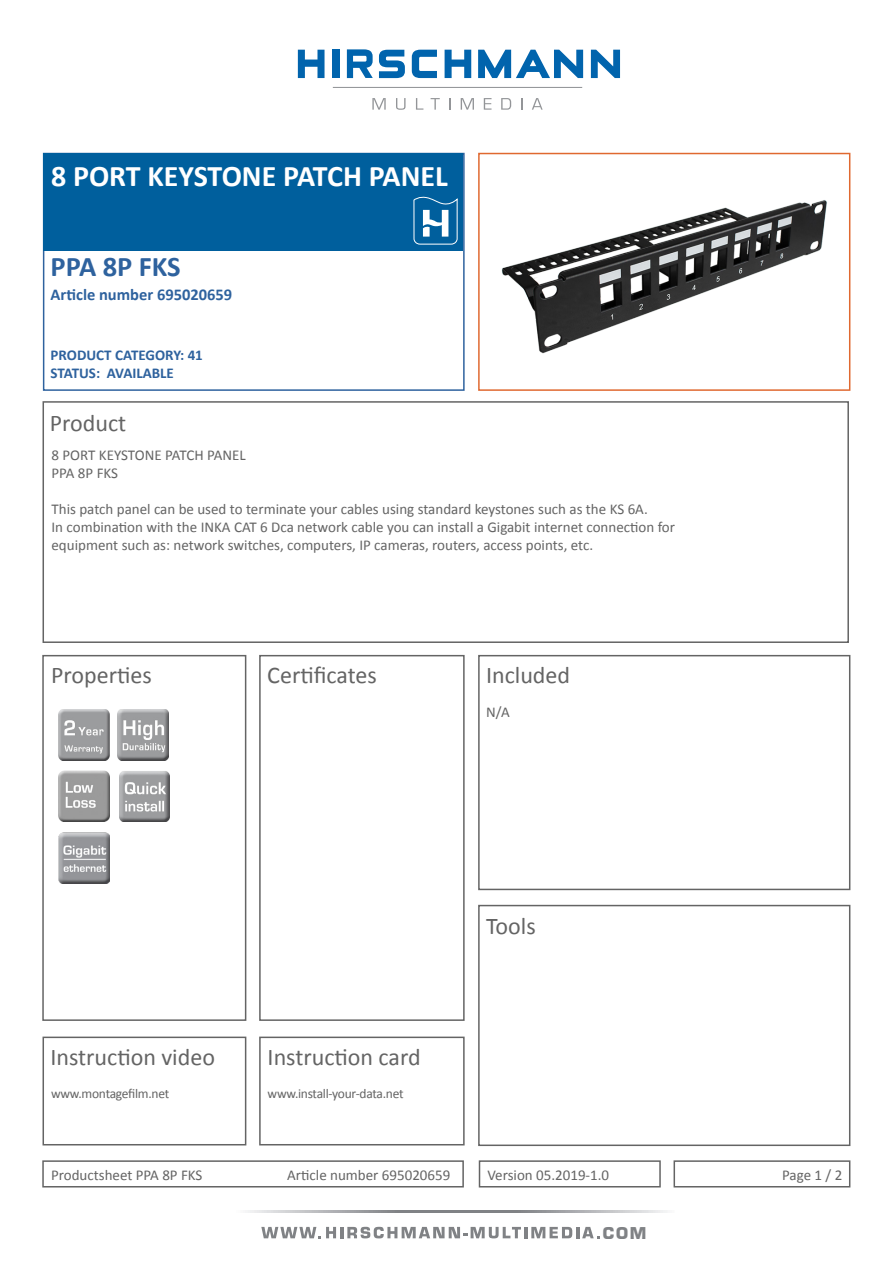
<style>
.page{position:relative;width:893px;height:1263px;background:#fff}
.page>*{position:absolute;margin:0;border:0;box-sizing:border-box;transform-origin:0 0}
.t1{font:700 30px "Calibri";color:#fff}
.t2{font:700 28.5px "Calibri";color:#2e629e}
.t3{font:24px "Calibri";color:#646464}
.t4{font:700 16.5px "Calibri";color:#2e629e}
.t5{font:700 15.9px "Eurostile LT Std";color:#808285}
.t6{font:15px/18px "Calibri";color:#646464}
.t7{font:700 15px/18px "Calibri";color:#2e629e}
.t8{font:13.5px "Calibri";letter-spacing:-.02em;color:#646464}
</style>
<div class="page">
<div style="left:478px;top:905px;width:372px;height:241px;border:2px solid #646464"></div>
<div style="left:42px;top:655px;width:204px;height:366px;border:2px solid #646464"></div>
<div style="left:43px;top:1036px;width:203px;height:109px;border:2px solid #646464"></div>
<div style="left:478px;top:655px;width:372px;height:235px;border:2px solid #646464"></div>
<img style="left:501px;top:200px;width:326px;height:154px">
<div style="left:478px;top:153px;width:372px;height:238px;border:2px solid #e06930"></div>
<div style="left:43px;top:153px;width:422px;height:238px;border:2px solid #2e629e"></div>
<div style="left:44px;top:154px;width:419px;height:97px;background:#005f9d"></div>
<div style="left:259px;top:655px;width:206px;height:366px;border:2px solid #646464"></div>
<div style="left:43px;top:401px;width:806px;height:242px;border:2px solid #646464"></div>
<svg style="left:261px;top:1227px;width:339px;height:11px"></svg>
<svg style="left:247px;top:1211px;width:420px;height:1px"></svg>
<svg style="left:372px;top:98px;width:14px;height:12px"></svg>
<svg style="left:396px;top:98px;width:10px;height:12px"></svg>
<svg style="left:416px;top:98px;width:7px;height:12px"></svg>
<svg style="left:431px;top:98px;width:9px;height:12px"></svg>
<svg style="left:449px;top:98px;width:1px;height:12px"></svg>
<svg style="left:461px;top:98px;width:13px;height:12px"></svg>
<svg style="left:484px;top:98px;width:7px;height:12px"></svg>
<svg style="left:501px;top:98px;width:10px;height:12px"></svg>
<svg style="left:521px;top:98px;width:1px;height:12px"></svg>
<svg style="left:532px;top:98px;width:11px;height:12px"></svg>
<svg style="left:591px;top:50px;width:29px;height:28px"></svg>
<svg style="left:298px;top:50px;width:27px;height:28px"></svg>
<div style="left:332px;top:50px;width:7px;height:28px;background:#0164ad"></div>
<svg style="left:379px;top:50px;width:26px;height:28px"></svg>
<svg style="left:412px;top:50px;width:25px;height:28px"></svg>
<svg style="left:445px;top:50px;width:26px;height:28px"></svg>
<svg style="left:478px;top:50px;width:105px;height:28px"></svg>
<svg style="left:347px;top:49px;width:26px;height:29px"></svg>
<hr style="left:333px;top:87px;width:249px;height:1px;background:#939598">
<div style="left:674px;top:1160px;width:176px;height:27px;border:2px solid #646464"></div>
<div style="left:42px;top:1160px;width:422px;height:27px;border:2px solid #646464"></div>
<div style="left:479px;top:1160px;width:182px;height:27px;border:2px solid #646464"></div>
<svg style="left:414px;top:197px;width:43px;height:47px"></svg>
<div style="left:259px;top:1036px;width:206px;height:109px;border:2px solid #646464"></div>
<img style="left:58px;top:709px;width:51px;height:51px">
<img style="left:118px;top:709px;width:51px;height:51px">
<img style="left:58px;top:771px;width:51px;height:51px">
<img style="left:58px;top:833px;width:51px;height:51px">
<img style="left:119px;top:771px;width:51px;height:51px">
<p class="t1" style="left:51px;top:158px;width:398px">8 PORT KEYSTONE PATCH PANEL</p>
<p class="t2" style="left:51px;top:249px;width:132px">PPA 8P FKS</p>
<p class="t4" style="left:51px;top:285px;width:183px">Article number 695020659</p>
<p class="t7" style="left:51px;top:346px;width:154px">PRODUCT CATEGORY: 41<br>STATUS: AVAILABLE</p>
<p class="t3" style="left:50px;top:408px;width:78px">Product</p>
<p class="t6" style="left:52px;top:446px;width:196px">8 PORT KEYSTONE PATCH PANEL<br>PPA 8P FKS</p>
<p class="t6" style="left:52px;top:500px;width:598px">This patch panel can be used to terminate your cables using standard keystones such as the KS 6A.</p>
<p class="t6" style="left:52px;top:518px;width:625px">In combination with the INKA CAT 6 Dca network cable you can install a Gigabit internet connection for equipment such as: network switches, computers, IP cameras, routers, access points, etc.</p>
<p class="t3" style="left:51px;top:659px;width:102px">Properties</p>
<p class="t3" style="left:267px;top:659px;width:111px">Certificates</p>
<p class="t3" style="left:486px;top:659px;width:86px">Included</p>
<p class="t6" style="left:486px;top:703px;width:25px">N/A</p>
<p class="t3" style="left:50px;top:1041px;width:166px">Instruction video</p>
<p class="t3" style="left:268px;top:1041px;width:155px">Instruction card</p>
<p class="t3" style="left:486px;top:911px;width:51px">Tools</p>
<p class="t8" style="left:51px;top:1085px;width:120px">www.montagefilm.net</p>
<p class="t8" style="left:268px;top:1085px;width:137px">www.install-your-data.net</p>
<p class="t6" style="left:51px;top:1165px;width:153px">Productsheet PPA 8P FKS</p>
<p class="t6" style="left:287px;top:1165px;width:165px">Article number 695020659</p>
<p class="t6" style="left:487px;top:1165px;width:123px">Version 05.2019-1.0</p>
<p class="t5" style="left:603px;top:1223px;width:45px">COM</p>
<p class="t6" style="left:782px;top:1165px;width:62px">Page 1 / 2</p>
</div>
